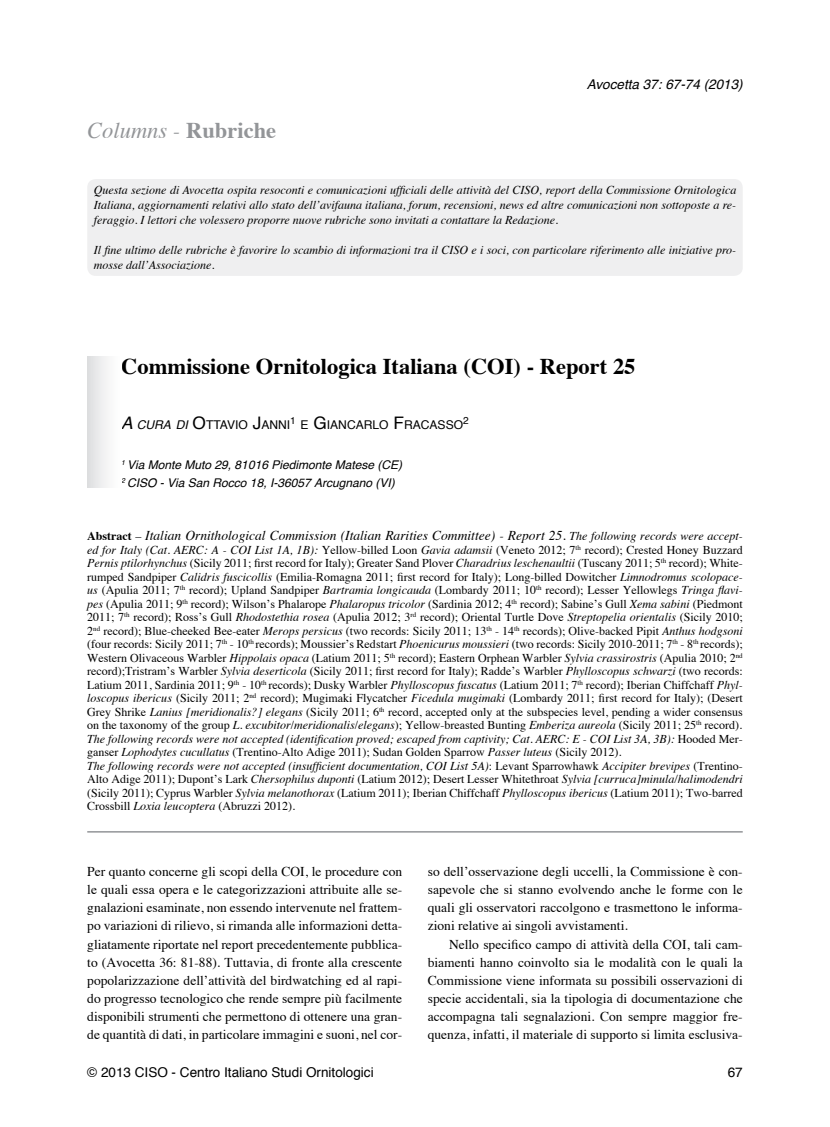
<style>
.page{position:relative;width:830px;height:1127px;background:#fff}
.page>*{position:absolute;margin:0;border:0;box-sizing:border-box;transform-origin:0 0}
.t1{font:700 22.5px "Times";color:#000}
.t2{font:italic 22.5px "Times";color:#939598}
.t3{font:13.5px/18.1px "Times";color:#000;text-align:justify}
.t4{font:italic 13.5px "Times";color:#000}
.t5{font:13.5px "Helvetica";color:#000}
.t6{font:italic 13.5px "Helvetica";color:#000}
.t7{font:12.15px "Helvetica";color:#000}
.t8{font:12px/13.5px "Times";color:#000}
.t9{font:italic 12px/15px "Times";color:#000;text-align:justify}
.t10{font:italic 12px/18px "Helvetica";color:#000}
.t11{font:10.05px "Helvetica";color:#000}
.s1{font-weight:700;font-style:normal}
.s2{font-style:italic;font-size:17.25px}
.s3{font-style:italic}
.s4{font-size:17.25px}
.s5{font-weight:700;font-style:normal;font-size:12px}
.s6{font-style:normal;font-size:12px}
.s7{font-size:12px}
</style>
<div class="page">
<div style="left:87px;top:357px;width:34px;height:130px;background:linear-gradient(to right,#dee0e1,#fff)"></div>
<hr style="left:87px;top:831px;width:655px;height:1px;background:#939598">
<div style="left:87px;top:179px;width:655px;height:97px;background:#efeff0;border-radius:9px"></div>
<h1 class="t2" style="left:87px;top:111px;width:190px">Columns - <span class="s1">Rubriche</span></h1>
<p class="t6" style="left:586px;top:73px;width:157px">Avocetta 37: 67-74 (2013)</p>
<p class="t9" style="left:94px;top:182px;width:643px">Questa sezione di Avocetta ospita resoconti e comunicazioni ufficiali delle attività del CISO, report della Commissione Ornitologica Italiana, aggiornamenti relativi allo stato dell’avifauna italiana, forum, recensioni, news ed altre comunicazioni non sottoposte a re&shy;feraggio. I lettori che volessero proporre nuove rubriche sono invitati a contattare la Redazione.</p>
<p class="t9" style="left:94px;top:242px;width:643px">Il fine ultimo delle rubriche è favorire lo scambio di informazioni tra il CISO e i soci, con particolare riferimento alle iniziative pro&shy;mosse dall’Associazione.</p>
<h1 class="t1" style="left:121px;top:344px;width:515px">Commissione Ornitologica Italiana (COI) - Report 25</h1>
<p class="t7" style="left:121px;top:416px;width:170px"><span class="s2">A</span> <span class="s3">CURA DI</span> <span class="s4">O</span>TTAVIO <span class="s4">J</span>ANNI</p>
<p class="t11" style="left:290px;top:412px;width:7px">1</p>
<p class="t7" style="left:300px;top:416px;width:163px">E <span class="s4">G</span>IANCARLO <span class="s4">F</span>RACASSO</p>
<p class="t11" style="left:463px;top:412px;width:7px">2</p>
<p class="t10" style="left:121px;top:456px;width:282px"><sup>1</sup> Via Monte Muto 29, 81016 Piedimonte Matese (CE)<br><sup>2</sup> CISO - Via San Rocco 18, I-36057 Arcugnano (VI)</p>
<p class="t4" style="left:87px;top:524px;width:656px"><span class="s5">Abstract</span> <span class="s6">–</span> Italian Ornithological Commission (Italian Rarities Committee) - Report 25. <span class="s7">The following records were accept-</span></p>
<p class="t8" style="left:87px;top:542px;width:656px"><span class="s3">ed for Italy (Cat. AERC: A - COI List 1A, 1B):</span> Yellow-billed Loon <span class="s3">Gavia adamsii</span> (Veneto 2012; 7<sup>th</sup> record); Crested Honey Buzzard <span class="s3">Pernis ptilorhynchus</span> (Sicily 2011; first record for Italy); Greater Sand Plover <span class="s3">Charadrius leschenaultii</span> (Tuscany 2011; 5<sup>th</sup> record); White&shy;rumped Sandpiper <span class="s3">Calidris fuscicollis</span> (Emilia-Romagna 2011; first record for Italy); Long-billed Dowitcher <span class="s3">Limnodromus scolopace&shy;us</span> (Apulia 2011; 7<sup>th</sup> record); Upland Sandpiper <span class="s3">Bartramia longicauda</span> (Lombardy 2011; 10<sup>th</sup> record); Lesser Yellowlegs <span class="s3">Tringa flavi&shy;pes</span> (Apulia 2011; 9<sup>th</sup> record); Wilson’s Phalarope <span class="s3">Phalaropus tricolor</span> (Sardinia 2012; 4<sup>th</sup> record); Sabine’s Gull <span class="s3">Xema sabini</span> (Piedmont 2011; 7<sup>th</sup> record); Ross’s Gull <span class="s3">Rhodostethia rosea</span> (Apulia 2012; 3<sup>rd</sup> record); Oriental Turtle Dove <span class="s3">Streptopelia orientalis</span> (Sicily 2010; 2<sup>nd</sup> record); Blue-cheeked Bee-eater <span class="s3">Merops persicus</span> (two records: Sicily 2011; 13<sup>th</sup> - 14<sup>th</sup> records); Olive-backed Pipit <span class="s3">Anthus hodgsoni </span>(four records: Sicily 2011; 7<sup>th</sup> - 10<sup>th</sup> records); Moussier’s Redstart <span class="s3">Phoenicurus moussieri</span> (two records: Sicily 2010-2011; 7<sup>th</sup> - 8<sup>th</sup> records); Western Olivaceous Warbler <span class="s3">Hippolais opaca</span> (Latium 2011; 5<sup>th</sup> record); Eastern Orphean Warbler <span class="s3">Sylvia crassirostris</span> (Apulia 2010; 2<sup>nd </sup>record);Tristram’s Warbler <span class="s3">Sylvia deserticola</span> (Sicily 2011; first record for Italy); Radde’s Warbler <span class="s3">Phylloscopus schwarzi</span> (two records:<br>Latium 2011, Sardinia 2011; 9<sup>th</sup> - 10<sup>th</sup> records); Dusky Warbler <span class="s3">Phylloscopus fuscatus</span> (Latium 2011; 7<sup>th</sup> record); Iberian Chiffchaff <span class="s3">Phyl&shy;loscopus ibericus</span> (Sicily 2011; 2<sup>nd</sup> record); Mugimaki Flycatcher <span class="s3">Ficedula mugimaki</span> (Lombardy 2011; first record for Italy); (Desert Grey Shrike <span class="s3">Lanius [meridionalis?] elegans</span> (Sicily 2011; 6<sup>th</sup> record, accepted only at the subspecies level, pending a wider consensus on the taxonomy of the group <span class="s3">L. excubitor</span>/<span class="s3">meridionalis</span>/<span class="s3">elegans</span>); Yellow-breasted Bunting <span class="s3">Emberiza aureola</span> (Sicily 2011; 25<sup>th</sup> record).<br><span class="s3">The following records were not accepted (identification proved; escaped from captivity; Cat. AERC: E - COI List 3A, 3B):</span> Hooded Mer&shy;ganser <span class="s3">Lophodytes cucullatus</span> (Trentino-Alto Adige 2011); Sudan Golden Sparrow <span class="s3">Passer luteus</span> (Sicily 2012).<br><span class="s3">The following records were not accepted (insufficient documentation, COI List 5A)</span>: Levant Sparrowhawk <span class="s3">Accipiter brevipes</span> (Trentino-Alto Adige 2011); Dupont’s Lark <span class="s3">Chersophilus duponti</span> (Latium 2012); Desert Lesser Whitethroat <span class="s3">Sylvia [curruca]minula/halimodendri </span>(Sicily 2011); Cyprus Warbler <span class="s3">Sylvia melanothorax</span> (Latium 2011); Iberian Chiffchaff <span class="s3">Phylloscopus ibericus</span> (Latium 2011); Two-barred Crossbill <span class="s3">Loxia leucoptera</span> (Abruzzi 2012).</p>
<p class="t3" style="left:87px;top:861px;width:316px">Per quanto concerne gli scopi della COI, le procedure con le quali essa opera e le categorizzazioni attribuite alle se&shy;gnalazioni esaminate, non essendo intervenute nel frattem&shy;po variazioni di rilievo, si rimanda alle informazioni detta&shy;gliatamente riportate nel report precedentemente pubblica&shy;to (Avocetta 36: 81-88). Tuttavia, di fronte alla crescente popolarizzazione dell’attività del birdwatching ed al rapi&shy;do progresso tecnologico che rende sempre più facilmente disponibili strumenti che permettono di ottenere una gran&shy;de quantità di dati, in particolare immagini e suoni, nel cor-</p>
<p class="t5" style="left:87px;top:1062px;width:288px">© 2013 CISO - Centro Italiano Studi Ornitologici</p>
<p class="t3" style="left:427px;top:861px;width:316px">so dell’osservazione degli uccelli, la Commissione è con&shy;sapevole che si stanno evolvendo anche le forme con le quali gli osservatori raccolgono e trasmettono le informa&shy;zioni relative ai singoli avvistamenti.</p>
<p class="t3" style="left:427px;top:934px;width:316px;text-indent:21px">Nello specifico campo di attività della COI, tali cam&shy;biamenti hanno coinvolto sia le modalità con le quali la Commissione viene informata su possibili osservazioni di specie accidentali, sia la tipologia di documentazione che accompagna tali segnalazioni. Con sempre maggior fre&shy;quenza, infatti, il materiale di supporto si limita esclusiva-</p>
<p class="t5" style="left:727px;top:1062px;width:17px">67</p>
</div>
